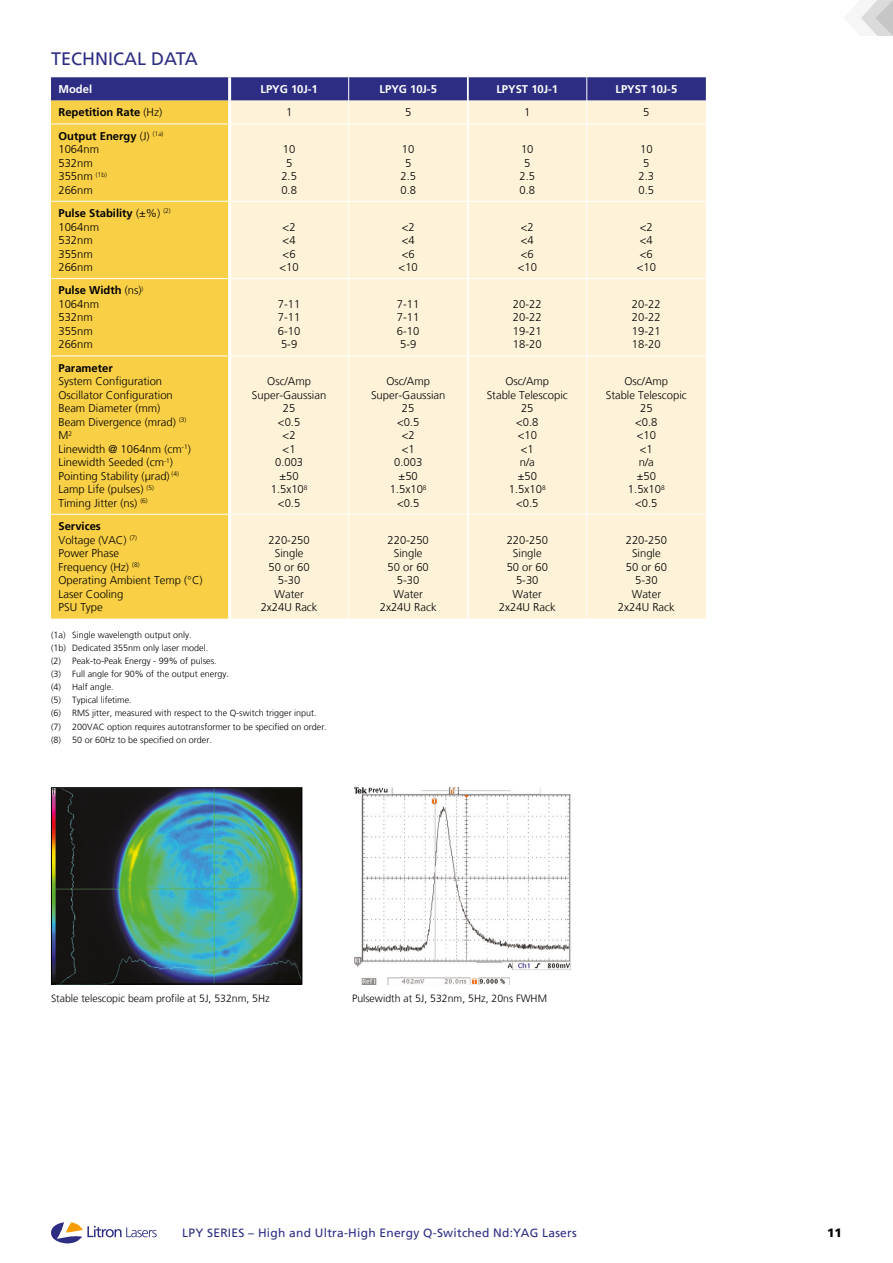
<style>
.page{position:relative;width:893px;height:1263px;background:#fff}
.page>*{position:absolute;margin:0;border:0;box-sizing:border-box;transform-origin:0 0}
.t1{font:18px "Frutiger LT";color:#2d2e83}
.t2{font:12px "Frutiger LT";letter-spacing:.02em;color:#2d2e83}
.t3{font:900 12px "Frutiger LT";color:#000}
.t4{font:300 11.25px/13.5px "Frutiger LT";color:#000;text-align:center}
.t5{font:700 11.25px "Frutiger LT Std";color:#000}
.t6{font:700 11.25px "Frutiger LT Std";color:#fff}
.t7{font:300 10.5px "Frutiger LT";color:#000}
.t8{font:300 9px/13px "Frutiger LT";color:#000}
.s1{font-family:"Frutiger LT";font-weight:300}
.s2{font-family:"Dax"}
</style>
<div class="page">
<svg style="left:861px;top:0;width:32px;height:36px"></svg>
<svg style="left:51px;top:1222px;width:106px;height:21px"></svg>
<img style="left:53px;top:789px;width:247px;height:193px">
<div style="left:51px;top:787px;width:251px;height:197px;border:1px solid #000"></div>
<img style="left:354px;top:787px;width:217px;height:197px">
<div style="left:51px;top:125px;width:177px;height:494px;background:#f8cf45"></div>
<div style="left:231px;top:125px;width:475px;height:494px;background:#fef3d8"></div>
<hr style="left:348px;top:124px;width:1px;height:77px;background:#fff">
<hr style="left:586px;top:124px;width:1px;height:77px;background:#fff">
<hr style="left:348px;top:202px;width:1px;height:76px;background:#fff">
<hr style="left:586px;top:202px;width:1px;height:76px;background:#fff">
<hr style="left:348px;top:279px;width:1px;height:77px;background:#fff">
<hr style="left:586px;top:279px;width:1px;height:77px;background:#fff">
<hr style="left:348px;top:356px;width:1px;height:158px;background:#fff">
<hr style="left:586px;top:356px;width:1px;height:158px;background:#fff">
<hr style="left:348px;top:515px;width:1px;height:104px;background:#fff">
<hr style="left:586px;top:515px;width:1px;height:104px;background:#fff">
<svg style="left:51px;top:77px;width:655px;height:47px;background:#978e9c"></svg>
<hr style="left:467px;top:124px;width:1px;height:77px;background:#fff">
<hr style="left:468px;top:124px;width:1px;height:77px;background:#fff">
<hr style="left:467px;top:202px;width:1px;height:76px;background:#fff">
<hr style="left:468px;top:202px;width:1px;height:76px;background:#fff">
<hr style="left:467px;top:279px;width:1px;height:77px;background:#fff">
<hr style="left:468px;top:279px;width:1px;height:77px;background:#fff">
<hr style="left:467px;top:356px;width:1px;height:158px;background:#fff">
<hr style="left:468px;top:356px;width:1px;height:158px;background:#fff">
<hr style="left:467px;top:515px;width:1px;height:104px;background:#fff">
<hr style="left:468px;top:515px;width:1px;height:104px;background:#fff">
<hr style="left:51px;top:201px;width:179px;height:1px;background:#fff">
<hr style="left:230px;top:201px;width:119px;height:1px;background:#fff">
<hr style="left:349px;top:201px;width:119px;height:1px;background:#fff">
<hr style="left:468px;top:201px;width:119px;height:1px;background:#fff">
<hr style="left:587px;top:201px;width:119px;height:1px;background:#fff">
<hr style="left:51px;top:278px;width:179px;height:1px;background:#fff">
<hr style="left:230px;top:278px;width:119px;height:1px;background:#fff">
<hr style="left:349px;top:278px;width:119px;height:1px;background:#fff">
<hr style="left:468px;top:278px;width:119px;height:1px;background:#fff">
<hr style="left:587px;top:278px;width:119px;height:1px;background:#fff">
<hr style="left:51px;top:356px;width:179px;height:1px;background:#fff">
<hr style="left:230px;top:356px;width:119px;height:1px;background:#fff">
<hr style="left:349px;top:356px;width:119px;height:1px;background:#fff">
<hr style="left:468px;top:356px;width:119px;height:1px;background:#fff">
<hr style="left:587px;top:356px;width:119px;height:1px;background:#fff">
<hr style="left:51px;top:514px;width:179px;height:1px;background:#fff">
<hr style="left:230px;top:514px;width:119px;height:1px;background:#fff">
<hr style="left:349px;top:514px;width:119px;height:1px;background:#fff">
<hr style="left:468px;top:514px;width:119px;height:1px;background:#fff">
<hr style="left:587px;top:514px;width:119px;height:1px;background:#fff">
<h1 class="t1" style="left:51px;top:48px;width:148px">TECHNICAL DATA</h1>
<p class="t6" style="left:58px;top:83px;width:35px">Model</p>
<p class="t6" style="left:260px;top:83px;width:59px">LPYG 10J-1</p>
<p class="t6" style="left:379px;top:83px;width:59px">LPYG 10J-5</p>
<p class="t6" style="left:496px;top:83px;width:63px">LPYST 10J-1</p>
<p class="t6" style="left:615px;top:83px;width:63px">LPYST 10J-5</p>
<p class="t5" style="left:58px;top:106px;width:105px">Repetition Rate <span class="s1">(Hz)</span></p>
<p class="t4" style="left:286px;top:106px;width:8px">1</p>
<p class="t4" style="left:405px;top:106px;width:8px">5</p>
<p class="t4" style="left:524px;top:106px;width:8px">1</p>
<p class="t4" style="left:643px;top:106px;width:8px">5</p>
<p class="t5" style="left:58px;top:129px;width:106px">Output Energy <span class="s1">(J)</span> <sup>(1a)</sup></p>
<p class="t4" style="left:58px;top:143px;width:50px;text-align:left">1064nm<br>532nm<br>355nm <sup>(1b)<br></sup>266nm</p>
<p class="t4" style="left:281px;top:143px;width:17px">10<br>5<br>2.5<br>0.8</p>
<p class="t4" style="left:400px;top:143px;width:17px">10<br>5<br>2.5<br>0.8</p>
<p class="t4" style="left:519px;top:143px;width:17px">10<br>5<br>2.5<br>0.8</p>
<p class="t4" style="left:638px;top:143px;width:17px">10<br>5<br>2.3<br>0.5</p>
<p class="t5" style="left:58px;top:207px;width:114px">Pulse Stability <span class="s1">(±%)</span> <sup>(2)</sup></p>
<p class="t4" style="left:58px;top:220px;width:42px;text-align:left">1064nm<br>532nm<br>355nm<br>266nm</p>
<p class="t4" style="left:280px;top:220px;width:21px;text-align:left">&lt;2 &lt;4 &lt;6 &lt;10</p>
<p class="t4" style="left:399px;top:220px;width:21px;text-align:left">&lt;2 &lt;4 &lt;6 &lt;10</p>
<p class="t4" style="left:518px;top:220px;width:21px;text-align:left">&lt;2 &lt;4 &lt;6 &lt;10</p>
<p class="t4" style="left:637px;top:220px;width:21px;text-align:left">&lt;2 &lt;4 &lt;6 &lt;10</p>
<p class="t5" style="left:58px;top:284px;width:86px">Pulse Width <span class="s1">(ns)</span><sup>)</sup></p>
<p class="t4" style="left:58px;top:297px;width:42px;text-align:left">1064nm<br>532nm<br>355nm<br>266nm</p>
<p class="t4" style="left:278px;top:297px;width:24px;text-align:justify">7-11<br>7-11<br>6-10<br>5-9</p>
<p class="t4" style="left:397px;top:297px;width:24px;text-align:justify">7-11<br>7-11<br>6-10<br>5-9</p>
<p class="t4" style="left:513px;top:297px;width:30px;text-align:justify">20-22<br>20-22<br>19-21<br>18-20</p>
<p class="t4" style="left:632px;top:297px;width:30px;text-align:justify">20-22<br>20-22<br>19-21<br>18-20</p>
<p class="t5" style="left:58px;top:361px;width:56px">Parameter</p>
<p class="t4" style="left:58px;top:375px;width:134px;text-align:left">System Configuration<br>Oscillator Configuration<br>Beam Diameter (mm)<br>Beam Divergence (mrad) <sup>(3)<br></sup>M<sup>2<br></sup>Linewidth @ 1064nm (cm<sup>-1</sup>)<br>Linewidth Seeded (cm<sup>-1</sup>)<br>Pointing Stability (µrad) <sup>(4)<br></sup>Lamp Life (pulses) <sup>(5)<br></sup>Timing Jitter (ns) <sup>(6)</sup></p>
<p class="t4" style="left:252px;top:375px;width:76px">Osc/Amp<br>Super-Gaussian<br>25<br>&lt;0.5<br>&lt;2<br>&lt;1<br>0.003<br>±50<br>1.5x10<sup>8<br></sup>&lt;0.5</p>
<p class="t4" style="left:371px;top:375px;width:76px">Osc/Amp<br>Super-Gaussian<br>25<br>&lt;0.5<br>&lt;2<br>&lt;1<br>0.003<br>±50<br>1.5x10<sup>8<br></sup>&lt;0.5</p>
<p class="t4" style="left:487px;top:375px;width:83px">Osc/Amp<br>Stable Telescopic<br>25<br>&lt;0.8<br>&lt;10<br>&lt;1<br>n/a<br>±50<br>1.5x10<sup>8<br></sup>&lt;0.5</p>
<p class="t4" style="left:606px;top:375px;width:83px">Osc/Amp<br>Stable Telescopic<br>25<br>&lt;0.8<br>&lt;10<br>&lt;1<br>n/a<br>±50<br>1.5x10<sup>8<br></sup>&lt;0.5</p>
<p class="t5" style="left:58px;top:520px;width:44px">Services</p>
<p class="t4" style="left:58px;top:533px;width:146px;text-align:left">Voltage (VAC) <sup>(7)<br></sup>Power Phase<br>Frequency (Hz) <sup>(8)<br></sup>Operating Ambient Temp (<span class="s2">°</span>C)<br>Laser Cooling<br>PSU Type</p>
<p class="t4" style="left:261px;top:533px;width:58px">220-250<br>Single<br>50 or 60<br>5-30<br>Water<br>2x24U Rack</p>
<p class="t4" style="left:380px;top:533px;width:58px">220-250<br>Single<br>50 or 60<br>5-30<br>Water<br>2x24U Rack</p>
<p class="t4" style="left:499px;top:533px;width:58px">220-250<br>Single<br>50 or 60<br>5-30<br>Water<br>2x24U Rack</p>
<p class="t4" style="left:618px;top:533px;width:58px">220-250<br>Single<br>50 or 60<br>5-30<br>Water<br>2x24U Rack</p>
<p class="t8" style="left:51px;top:629px;width:277px">(1a) Single wavelength output only.<br>(1b) Dedicated 355nm only laser model.<br>(2) Peak-to-Peak Energy - 99% of pulses.<br>(3) Full angle for 90% of the output energy.<br>(4) Half angle.<br>(5) Typical lifetime.<br>(6) RMS jitter, measured with respect to the Q-switch trigger input. (7) 200VAC option requires autotransformer to be specified on order. (8) 50 or 60Hz to be specified on order.</p>
<p class="t7" style="left:51px;top:993px;width:220px">Stable telescopic beam profile at 5J, 532nm, 5Hz</p>
<p class="t7" style="left:352px;top:993px;width:196px">Pulsewidth at 5J, 532nm, 5Hz, 20ns FWHM</p>
<p class="t2" style="left:182px;top:1226px;width:396px">LPY SERIES – High and Ultra-High Energy Q-Switched Nd:YAG Lasers</p>
<p class="t3" style="left:827px;top:1226px;width:16px">11</p>
</div>
